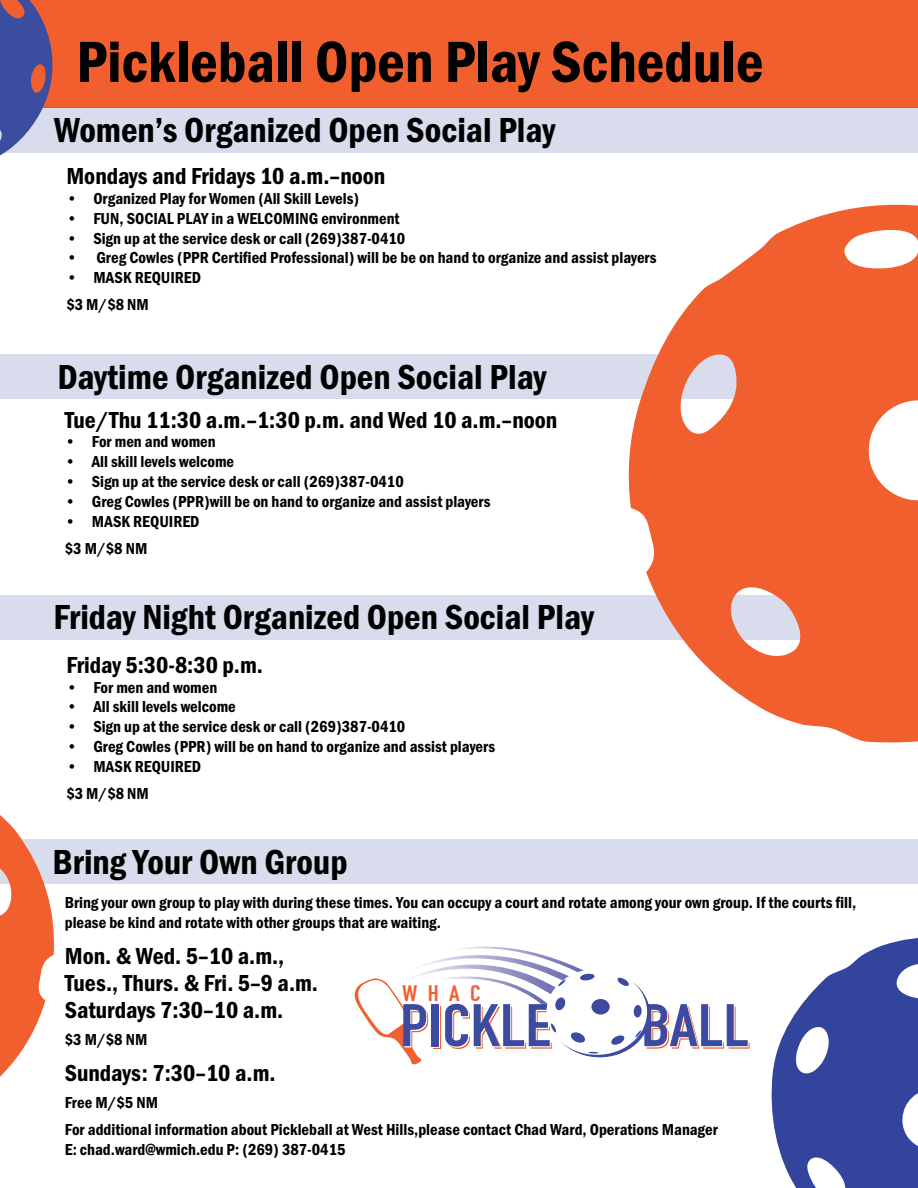
<style>
.page{position:relative;width:918px;height:1188px;background:#fff}
.page>*{position:absolute;margin:0;border:0;box-sizing:border-box;transform-origin:0 0}
.t1{font:60px "Franklin Gothic URW Con Dem";color:#000}
.t2{font:700 59.1px "DIN Condensed";color:#f16030;scale:1.17 1}
.t3{font:700 59.1px "DIN Condensed";color:#3c4a9f;scale:1.17 1}
.SUBHEADERS{font:36px "Franklin Gothic URW Con Dem";color:#000}
.DATE{font:24px/27px "Franklin Gothic URW Con Dem";color:#000}
.t4{font:700 22.2px "DIN Condensed";color:#f16030;scale:1.17 1}
.BULLETS{font:16.5px "Franklin Gothic URW Con Dem";color:#000}
.TEXT{font:16.5px/19.8px "Franklin Gothic URW Con Dem";color:#000}
.s1{color:#f16030}
</style>
<div class="page">
<div style="left:0;top:0;width:918px;height:107px;background:#f15f2f"></div>
<div style="left:0;top:107px;width:918px;height:45px;background:#d8dcec"></div>
<div style="left:0;top:354px;width:918px;height:45px;background:#d8dcec"></div>
<div style="left:0;top:839px;width:918px;height:45px;background:#d8dcec"></div>
<img style="left:457px;top:947px;width:85px;height:8px">
<img style="left:424px;top:955px;width:159px;height:16px">
<img style="left:413px;top:965px;width:167px;height:39px">
<svg style="left:355px;top:978px;width:67px;height:87px"></svg>
<svg style="left:549px;top:971px;width:101px;height:86px"></svg>
<div style="left:546px;top:969px;width:101px;height:86px;background:#fff;border-radius:50%"></div>
<div style="left:591px;top:999px;width:19px;height:16px;background:#3c4a9f;border-radius:50%"></div>
<svg style="left:541px;top:997px;width:25px;height:14px"></svg>
<div style="left:634px;top:1005px;width:8px;height:13px;background:#3c4a9f;border-radius:50%"></div>
<svg style="left:611px;top:1035px;width:14px;height:10px"></svg>
<svg style="left:571px;top:1032px;width:14px;height:11px"></svg>
<svg style="left:617px;top:977px;width:13px;height:9px"></svg>
<svg style="left:580px;top:973px;width:15px;height:8px"></svg>
<svg style="left:551px;top:1023px;width:5px;height:10px"></svg>
<svg style="left:558px;top:979px;width:8px;height:8px"></svg>
<svg style="left:635px;top:1030px;width:6px;height:8px"></svg>
<svg style="left:588px;top:1052px;width:11px;height:2px"></svg>
<svg style="left:771px;top:938px;width:147px;height:250px"></svg>
<svg style="left:0;top:0;width:69px;height:156px"></svg>
<svg style="left:0;top:815px;width:54px;height:262px"></svg>
<div style="left:0;top:595px;width:918px;height:45px;background:#d8dcec"></div>
<svg style="left:628px;top:204px;width:290px;height:539px"></svg>
<h1 class="t1" style="left:76px;top:22px;width:689px">Pickleball Open Play Schedule</h1>
<h2 class="SUBHEADERS" style="left:54px;top:106px;width:503px">Women’s Organized Open Social Play</h2>
<h3 class="DATE" style="left:66px;top:162px;width:321px">Mondays and Fridays 10 a.m.–noon</h3>
<p class="BULLETS" style="left:66px;top:188px;width:294px">• Organized Play for Women (All Skill Levels)</p>
<p class="BULLETS" style="left:66px;top:207px;width:335px">• FUN, SOCIAL PLAY in a WELCOMING environment</p>
<p class="BULLETS" style="left:66px;top:227px;width:340px">• Sign up at the service desk or call (269)387-0410</p>
<p class="BULLETS" style="left:66px;top:247px;width:592px">• Greg Cowles (PPR Certified Professional) will be be on hand to organize and assist players</p>
<p class="BULLETS" style="left:66px;top:267px;width:136px">• MASK REQUIRED</p>
<p class="TEXT" style="left:66px;top:294px;width:84px">$3 M/$8 NM</p>
<h2 class="SUBHEADERS" style="left:57px;top:353px;width:491px">Daytime Organized Open Social Play</h2>
<h3 class="DATE" style="left:65px;top:405px;width:494px">Tue/Thu 11:30 a.m.–1:30 p.m. and Wed 10 a.m.–noon</h3>
<p class="BULLETS" style="left:65px;top:431px;width:152px">• For men and women</p>
<p class="BULLETS" style="left:65px;top:451px;width:171px">• All skill levels welcome</p>
<p class="BULLETS" style="left:65px;top:470px;width:340px">• Sign up at the service desk or call (269)387-0410</p>
<p class="BULLETS" style="left:65px;top:490px;width:427px">• Greg Cowles (PPR)will be on hand to organize and assist players</p>
<p class="BULLETS" style="left:65px;top:510px;width:136px">• MASK REQUIRED</p>
<p class="TEXT" style="left:65px;top:538px;width:84px">$3 M/$8 NM</p>
<h2 class="SUBHEADERS" style="left:54px;top:593px;width:542px">Friday Night Organized Open Social Play</h2>
<h3 class="DATE" style="left:66px;top:650px;width:198px">Friday 5:30-8:30 p.m.</h3>
<p class="BULLETS" style="left:66px;top:676px;width:152px">• For men and women</p>
<p class="BULLETS" style="left:66px;top:696px;width:171px">• All skill levels welcome</p>
<p class="BULLETS" style="left:66px;top:716px;width:340px">• Sign up at the service desk or call (269)387-0410</p>
<p class="BULLETS" style="left:66px;top:735px;width:430px">• Greg Cowles (PPR) will be on hand to organize and assist players</p>
<p class="BULLETS" style="left:66px;top:755px;width:136px">• MASK REQUIRED</p>
<p class="TEXT" style="left:66px;top:783px;width:84px">$3 M/$8 NM</p>
<h2 class="SUBHEADERS" style="left:52px;top:838px;width:297px">Bring Your Own Group</h2>
<p class="TEXT" style="left:65px;top:892px;width:793px">Bring your own group to play with during these times. You can occupy a court and rotate among your own group. If the courts fill, please be kind and rotate with other groups that are waiting.</p>
<h3 class="DATE" style="left:65px;top:942px;width:255px">Mon. &amp; Wed. 5–10 a.m.,<br>Tues., Thurs. &amp; Fri. 5–9 a.m.</h3>
<h3 class="DATE" style="left:65px;top:996px;width:220px">Saturdays 7:30–10 a.m.</h3>
<p class="TEXT" style="left:65px;top:1029px;width:84px">$3 M/$8 NM</p>
<h3 class="DATE" style="left:65px;top:1059px;width:212px">Sundays: 7:30–10 a.m.</h3>
<p class="TEXT" style="left:65px;top:1092px;width:95px">Free M/$5 NM</p>
<p class="TEXT" style="left:65px;top:1119px;width:654px">For additional information about Pickleball at West Hills,please contact Chad Ward, Operations Manager</p>
<p class="TEXT" style="left:65px;top:1139px;width:282px">E: chad.ward@wmich.edu P: (269) 387-0415</p>
<p class="t4" style="left:402px;top:978px;width:69px">WHAC</p>
<p class="t2" style="left:402px;top:988px;width:131px">PICKLE</p>
<p class="t3" style="left:643px;top:986px;width:92px"><span class="s1">B</span>ALL</p>
</div>
